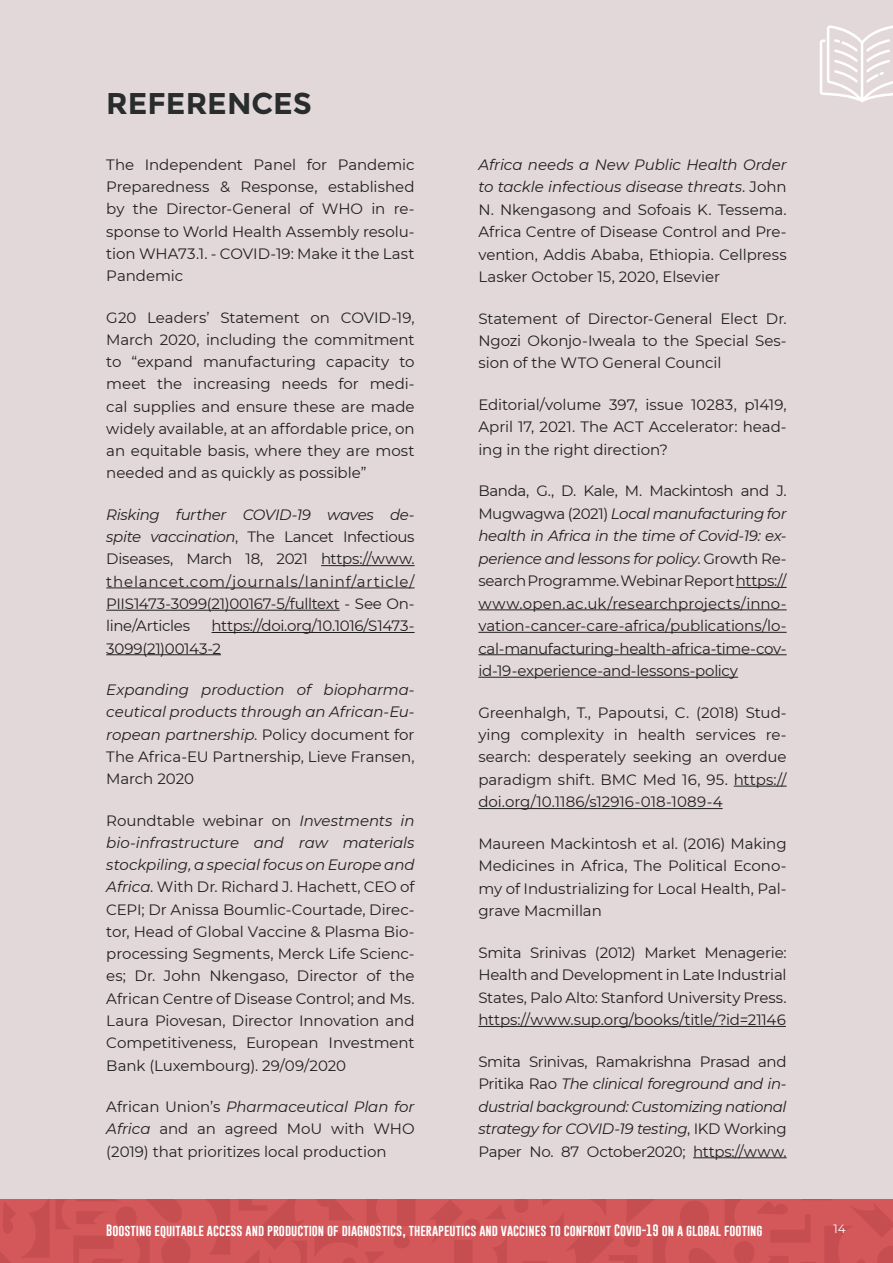
<style>
.page{position:relative;width:893px;height:1263px;background:#e3d8d9}
.page>*{position:absolute;margin:0;border:0;box-sizing:border-box;transform-origin:0 0}
.t1{font:700 30px "Montserrat";color:#282c2c}
.t2{font:15px/22.5px "Montserrat";letter-spacing:-.005em;color:#221f1f;text-align:justify}
.t3{font:italic 15px/22.4px "Montserrat";letter-spacing:-.015em;color:#221f1f;text-align:justify}
.t4{font:12px "Gobold";color:#fff}
.t5{font:12px "Montserrat";color:#fff}
.s1{font-style:italic}
.s2{font-style:normal}
</style>
<div class="page">
<svg style="left:820px;top:25px;width:73px;height:77px"></svg>
<hr style="left:321px;top:565px;width:94px;height:1px;background:#221f1f">
<hr style="left:106px;top:587px;width:309px;height:1px;background:#221f1f">
<hr style="left:106px;top:610px;width:234px;height:1px;background:#221f1f">
<hr style="left:212px;top:632px;width:203px;height:1px;background:#221f1f">
<hr style="left:106px;top:654px;width:115px;height:1px;background:#221f1f">
<hr style="left:736px;top:587px;width:51px;height:1px;background:#221f1f">
<hr style="left:478px;top:609px;width:309px;height:1px;background:#221f1f">
<hr style="left:478px;top:632px;width:309px;height:1px;background:#221f1f">
<hr style="left:478px;top:654px;width:309px;height:1px;background:#221f1f">
<hr style="left:478px;top:677px;width:260px;height:1px;background:#221f1f">
<hr style="left:734px;top:786px;width:53px;height:1px;background:#221f1f">
<hr style="left:478px;top:808px;width:245px;height:1px;background:#221f1f">
<hr style="left:478px;top:1026px;width:308px;height:1px;background:#221f1f">
<hr style="left:693px;top:1157px;width:94px;height:1px;background:#221f1f">
<div style="left:0;top:1199px;width:893px;height:64px;background:#d45759"></div>
<svg style="left:514px;top:1199px;width:379px;height:64px"></svg>
<svg style="left:430px;top:1200px;width:77px;height:63px"></svg>
<svg style="left:0;top:1199px;width:415px;height:64px"></svg>
<h1 class="t1" style="left:106px;top:91px;width:207px">REFERENCES</h1>
<p class="t2" style="left:106px;top:155px;width:310px">The Independent Panel for Pandemic Preparedness &amp; Response, established by the Director-General of WHO in re&shy;sponse to World Health Assembly resolu&shy;tion WHA73.1. - COVID-19: Make it the Last Pandemic</p>
<p class="t2" style="left:106px;top:307px;width:310px">G20 Leaders’ Statement on COVID-19, March 2020, including the commitment to “expand manufacturing capacity to meet the increasing needs for medi&shy;cal supplies and ensure these are made widely available, at an affordable price, on an equitable basis, where they are most needed and as quickly as possible”</p>
<p class="t2" style="left:106px;top:505px;width:310px"><span class="s1">Risking further COVID-19 waves de&shy;spite vaccination</span>, The Lancet Infectious Diseases, March 18, 2021 https://www. thelancet.com/journals/laninf/article/ PIIS1473-3099(21)00167-5/fulltext - See On&shy;line/Articles</p>
<p class="t2" style="left:106px;top:614px;width:310px;text-indent:105px">https://doi.org/10.1016/S1473-<br>3099(21)00143-2</p>
<p class="t3" style="left:106px;top:680px;width:310px">Expanding production of biopharma&shy;ceutical products through an African-Eu&shy;ropean partnership<span class="s2">. Policy document for The Africa-EU Partnership, Lieve Fransen, March 2020</span></p>
<p class="t2" style="left:106px;top:810px;width:310px">Roundtable webinar on <span class="s1">Investments in bio-infrastructure and raw materials stockpiling, a special focus on Europe and Africa</span>. With Dr. Richard J. Hachett, CEO of CEPI; Dr Anissa Boumlic-Courtade, Direc&shy;tor, Head of Global Vaccine &amp; Plasma Bio&shy;processing Segments, Merck Life Scienc&shy;es; Dr. John Nkengaso, Director of the African Centre of Disease Control; and Ms.<br>Laura Piovesan, Director Innovation and Competitiveness, European Investment Bank (Luxembourg). 29/09/2020</p>
<p class="t2" style="left:106px;top:1097px;width:310px">African Union’s <span class="s1">Pharmaceutical Plan for Africa</span> and an agreed MoU with WHO (2019) that prioritizes local production</p>
<p class="t2" style="left:478px;top:154px;width:310px"><span class="s1">Africa needs a New Public Health Order to tackle infectious disease threats</span>. John N. Nkengasong and Sofoais K. Tessema.<br>Africa Centre of Disease Control and Pre&shy;vention, Addis Ababa, Ethiopia. Cellpress Lasker October 15, 2020, Elsevier</p>
<p class="t2" style="left:478px;top:308px;width:310px">Statement of Director-General Elect Dr.<br>Ngozi Okonjo-Iweala to the Special Ses&shy;sion of the WTO General Council</p>
<p class="t2" style="left:478px;top:393px;width:310px">Editorial/volume 397, issue 10283, p1419, April 17, 2021. The ACT Accelerator: head&shy;ing in the right direction?</p>
<p class="t2" style="left:478px;top:481px;width:310px">Banda, G., D. Kale, M. Mackintosh and J.<br>Mugwagwa (2021) <span class="s1">Local manufacturing for health in Africa in the time of Covid-19: ex&shy;perience and lessons for policy</span>. Growth Re&shy;search Programme. Webinar Report https:// www.open.ac.uk/researchprojects/inno&shy;vation-cancer-care-africa/publications/lo&shy;cal-manufacturing-health-africa-time-cov&shy;id-19-experience-and-lessons-policy</p>
<p class="t2" style="left:478px;top:702px;width:310px">Greenhalgh, T., Papoutsi, C. (2018) Stud&shy;ying complexity in health services re&shy;search: desperately seeking an overdue paradigm shift. BMC Med 16, 95. https:// doi.org/10.1186/s12916-018-1089-4</p>
<p class="t2" style="left:478px;top:833px;width:310px">Maureen Mackintosh et al. (2016) Making Medicines in Africa, The Political Econo&shy;my of Industrializing for Local Health, Pal&shy;grave Macmillan</p>
<p class="t2" style="left:478px;top:942px;width:310px">Smita Srinivas (2012) Market Menagerie:<br>Health and Development in Late Industrial States, Palo Alto: Stanford University Press. https://www.sup.org/books/title/?id=21146</p>
<p class="t3" style="left:478px;top:1051px;width:310px"><span class="s2">Smita Srinivas, Ramakrishna Prasad and Pritika Rao</span> The clinical foreground and in&shy;dustrial background: Customizing national strategy for COVID-19 testing<span class="s2">, IKD Working Paper No. 87 October2020; https://www.</span></p>
<p class="t4" style="left:106px;top:1224px;width:658px">Boosting equitable access and production of diagnostics, therapeutics and vaccines to confront Covid-19 on a global footing</p>
<p class="t5" style="left:833px;top:1224px;width:14px">14</p>
</div>
